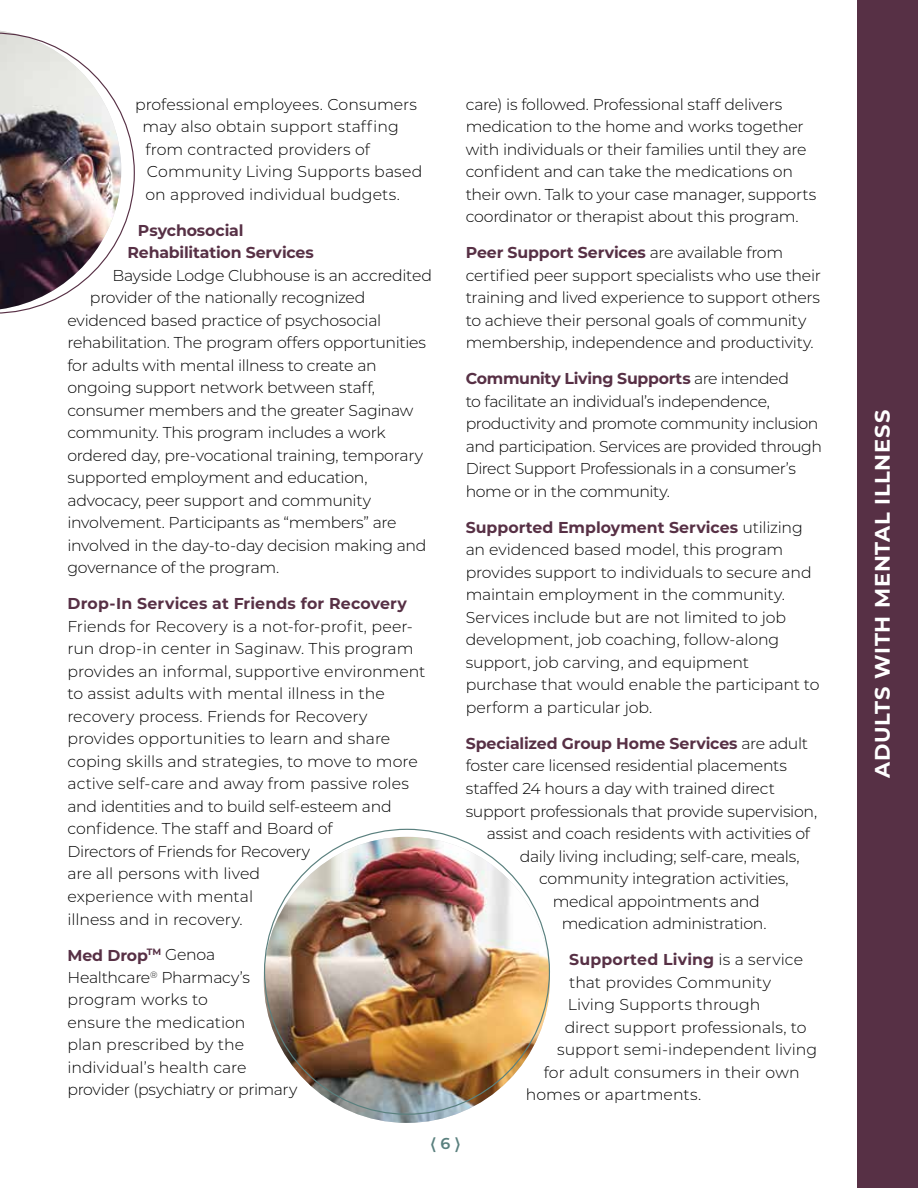
<style>
.page{position:relative;width:918px;height:1188px;background:#fff}
.page>*{position:absolute;margin:0;border:0;box-sizing:border-box;transform-origin:0 0}
.t1{font:700 21px "Montserrat";letter-spacing:.035em;color:#fff}
.t2{font:300 15.75px/22.5px "Montserrat";letter-spacing:-.015em;color:#000}
.t3{font:300 15.75px/22.5px "Montserrat";letter-spacing:.005em;color:#000}
.t4{font:700 15.75px/22.5px "Montserrat";letter-spacing:-.005em;color:#573045}
.t5{font:600 15.75px "Montserrat";color:#5a807e}
.s1{font-weight:700;color:#573045}
.s2{font-weight:300;color:#000}
</style>
<div class="page">
<div style="left:857px;top:0;width:61px;height:1188px;background:#573045"></div>
<img style="left:0;top:30px;width:135px;height:284px">
<img style="left:264px;top:837px;width:286px;height:286px;border-radius:143px">
<p class="t3" style="left:142px;top:92px;width:281px;text-indent:-7px">professional employees. Consumers may also obtain support staffing from contracted providers of Community Living Supports based on approved individual budgets.</p>
<p class="t4" style="left:127px;top:218px;width:188px;text-indent:11px">Psychosocial<br>Rehabilitation Services</p>
<p class="t2" style="left:112px;top:263px;width:321px">Bayside Lodge Clubhouse is an accredited</p>
<p class="t2" style="left:90px;top:286px;width:277px">provider of the nationally recognized</p>
<p class="t2" style="left:67px;top:308px;width:315px">evidenced based practice of psychosocial</p>
<p class="t2" style="left:67px;top:331px;width:360px">rehabilitation. The program offers opportunities</p>
<p class="t2" style="left:67px;top:354px;width:311px">for adults with mental illness to create an</p>
<p class="t2" style="left:67px;top:376px;width:309px">ongoing support network between staff,</p>
<p class="t2" style="left:67px;top:399px;width:348px">consumer members and the greater Saginaw</p>
<p class="t2" style="left:67px;top:421px;width:320px">community. This program includes a work</p>
<p class="t2" style="left:67px;top:444px;width:357px">ordered day, pre-vocational training, temporary</p>
<p class="t2" style="left:67px;top:466px;width:302px">supported employment and education,</p>
<p class="t2" style="left:67px;top:489px;width:305px">advocacy, peer support and community</p>
<p class="t2" style="left:67px;top:511px;width:331px">involvement. Participants as “members” are</p>
<p class="t2" style="left:67px;top:534px;width:361px">involved in the day-to-day decision making and</p>
<p class="t2" style="left:67px;top:556px;width:213px">governance of the program.</p>
<p class="t4" style="left:67px;top:592px;width:341px">Drop-In Services at Friends for Recovery</p>
<p class="t2" style="left:67px;top:615px;width:360px">Friends for Recovery is a not-for-profit, peer&shy;run drop-in center in Saginaw. This program provides an informal, supportive environment to assist adults with mental illness in the recovery process. Friends for Recovery provides opportunities to learn and share coping skills and strategies, to move to more active self-care and away from passive roles and identities and to build self-esteem and confidence. The staff and Board of<br>Directors of Friends for Recovery<br>are all persons with lived<br>experience with mental<br>illness and in recovery.</p>
<p class="t2" style="left:67px;top:943px;width:231px"><span class="s1">Med Drop</span><sup>TM</sup> Genoa<br>Healthcare<sup>®</sup> Pharmacy’s program works to<br>ensure the medication<br>plan prescribed by the individual’s health care provider (psychiatry or primary</p>
<p class="t2" style="left:466px;top:92px;width:352px">care) is followed. Professional staff delivers medication to the home and works together with individuals or their families until they are confident and can take the medications on their own. Talk to your case manager, supports coordinator or therapist about this program.</p>
<p class="t2" style="left:466px;top:241px;width:357px"><span class="s1">Peer Support Services</span> are available from certified peer support specialists who use their training and lived experience to support others to achieve their personal goals of community membership, independence and productivity.</p>
<p class="t2" style="left:466px;top:367px;width:358px"><span class="s1">Community Living Supports</span> are intended<br>to facilitate an individual’s independence, productivity and promote community inclusion and participation. Services are provided through Direct Support Professionals in a consumer’s home or in the community.</p>
<p class="t2" style="left:466px;top:516px;width:355px"><span class="s1">Supported Employment Services</span> utilizing an evidenced based model, this program provides support to individuals to secure and maintain employment in the community.<br>Services include but are not limited to job development, job coaching, follow-along support, job carving, and equipment purchase that would enable the participant to perform a particular job.</p>
<p class="t4" style="left:466px;top:731px;width:344px">Specialized Group Home Services <span class="s2">are adult</span></p>
<p class="t2" style="left:466px;top:754px;width:323px">foster care licensed residential placements</p>
<p class="t2" style="left:466px;top:777px;width:311px">staffed 24 hours a day with trained direct</p>
<p class="t2" style="left:466px;top:799px;width:353px">support professionals that provide supervision,</p>
<p class="t2" style="left:487px;top:822px;width:325px">assist and coach residents with activities of</p>
<p class="t2" style="left:520px;top:844px;width:281px">daily living including; self-care, meals,</p>
<p class="t2" style="left:539px;top:867px;width:251px">community integration activities,</p>
<p class="t2" style="left:553px;top:889px;width:209px">medical appointments and</p>
<p class="t2" style="left:562px;top:912px;width:206px">medication administration.</p>
<p class="t4" style="left:569px;top:947px;width:235px">Supported Living <span class="s2">is a service</span></p>
<p class="t2" style="left:569px;top:970px;width:203px">that provides Community</p>
<p class="t3" style="left:568px;top:993px;width:194px">Living Supports through</p>
<p class="t2" style="left:565px;top:1015px;width:244px">direct support professionals, to</p>
<p class="t3" style="left:557px;top:1038px;width:261px">support semi-independent living</p>
<p class="t2" style="left:544px;top:1060px;width:257px">for adult consumers in their own</p>
<p class="t3" style="left:526px;top:1083px;width:177px">homes or apartments.</p>
<p class="t5" style="left:431px;top:1132px;width:31px">⟨ 6 ⟩</p>
<h1 class="t1" style="left:867px;top:778px;width:370px;rotate:-90deg">ADULTS WITH MENTAL ILLNESS</h1>
</div>
